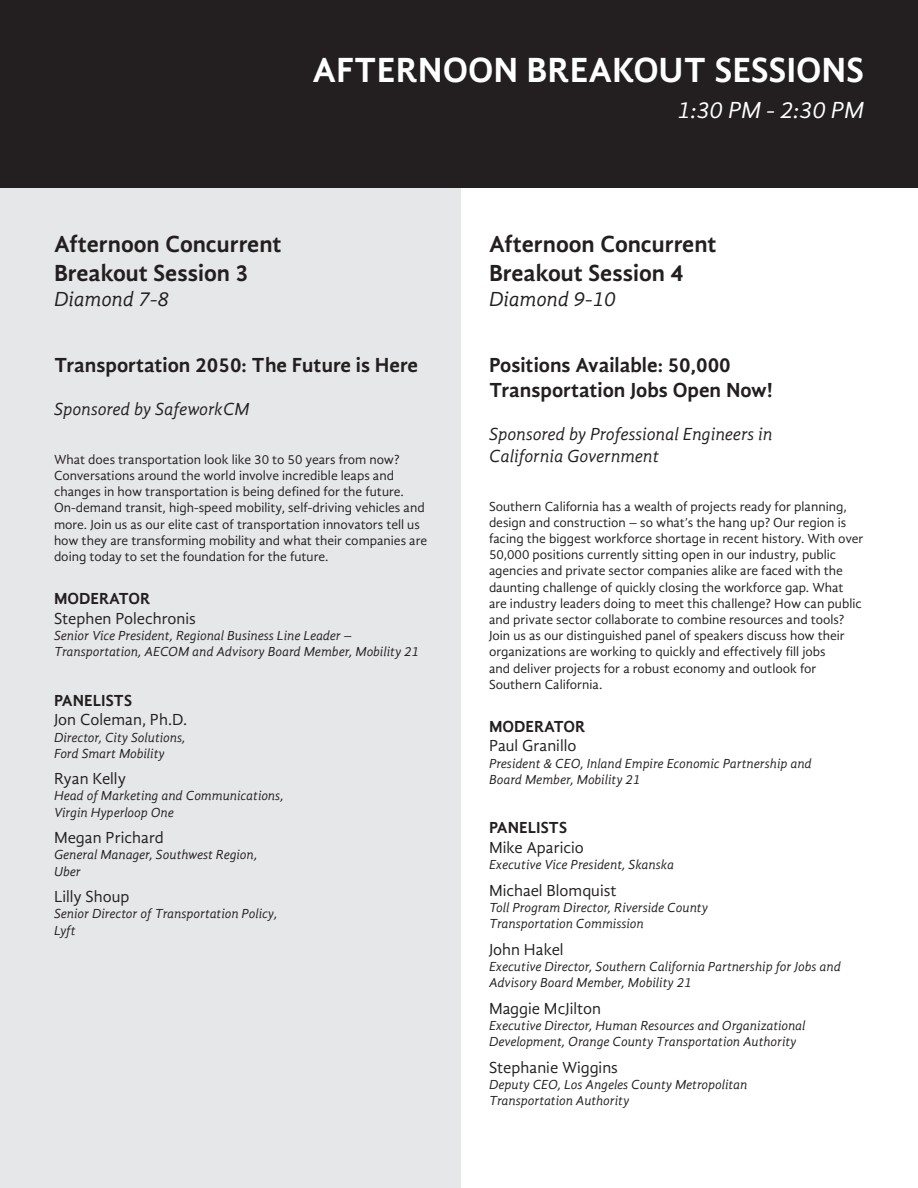
<style>
.page{position:relative;width:918px;height:1188px;background:#fff}
.page>*{position:absolute;margin:0;border:0;box-sizing:border-box;transform-origin:0 0}
.black_bar_titles{font:700 36px "Gandhi Sans";color:#fff}
.t1{font:700 24px/28.8px "Gandhi Sans";color:#231f20}
.black_bar_titles-2{font:italic 24px "Gandhi Sans";color:#fff}
.title_of_panel{font:700 21px/25.2px "Gandhi Sans";color:#231f20}
.room{font:italic 21px "Gandhi Sans";letter-spacing:-.01em;color:#231f20}
.sponsored_by{font:italic 18px/21.6px "Gandhi Sans";color:#231f20}
.copy{font:16.5px "Gandhi Sans";color:#231f20}
.moderator_panelists{font:700 16.5px "Gandhi Sans";color:#231f20}
.panel_description{font:13.5px/16.2px "Gandhi Sans";color:#231f20}
.titles{font:italic 13.5px/16.2px "Gandhi Sans";color:#231f20}
</style>
<div class="page">
<div style="left:0;top:0;width:460px;height:1188px;background:#e6e7e9"></div>
<div style="left:0;top:0;width:918px;height:187px;background:#231f20"></div>
<p class="black_bar_titles" style="left:312px;top:49px;width:553px">AFTERNOON BREAKOUT SESSIONS</p>
<p class="black_bar_titles-2" style="left:677px;top:97px;width:188px">1:30 PM - 2:30 PM</p>
<p class="t1" style="left:54px;top:230px;width:229px">Afternoon Concurrent<br>Breakout Session 3</p>
<p class="room" style="left:54px;top:287px;width:117px">Diamond 7-8</p>
<p class="t1" style="left:489px;top:230px;width:229px">Afternoon Concurrent<br>Breakout Session 4</p>
<p class="room" style="left:489px;top:287px;width:128px">Diamond 9-10</p>
<p class="title_of_panel" style="left:54px;top:352px;width:366px">Transportation 2050: The Future is Here</p>
<p class="sponsored_by" style="left:54px;top:398px;width:197px">Sponsored by SafeworkCM</p>
<p class="panel_description" style="left:54px;top:451px;width:375px">What does transportation look like 30 to 50 years from now?<br>Conversations around the world involve incredible leaps and changes in how transportation is being defined for the future.<br>On-demand transit, high-speed mobility, self-driving vehicles and more. Join us as our elite cast of transportation innovators tell us how they are transforming mobility and what their companies are doing today to set the foundation for the future.</p>
<p class="moderator_panelists" style="left:54px;top:589px;width:98px">MODERATOR</p>
<p class="copy" style="left:54px;top:609px;width:143px">Stephen Polechronis</p>
<p class="titles" style="left:54px;top:627px;width:367px">Senior Vice President, Regional Business Line Leader –<br>Transportation, AECOM and Advisory Board Member, Mobility 21</p>
<p class="moderator_panelists" style="left:54px;top:690px;width:80px">PANELISTS</p>
<p class="copy" style="left:54px;top:710px;width:135px">Jon Coleman, Ph.D.</p>
<p class="titles" style="left:54px;top:729px;width:133px">Director, City Solutions,<br>Ford Smart Mobility</p>
<p class="copy" style="left:54px;top:769px;width:73px">Ryan Kelly</p>
<p class="titles" style="left:54px;top:788px;width:231px">Head of Marketing and Communications,<br>Virgin Hyperloop One</p>
<p class="copy" style="left:54px;top:828px;width:111px">Megan Prichard</p>
<p class="titles" style="left:54px;top:847px;width:205px">General Manager, Southwest Region,<br>Uber</p>
<p class="copy" style="left:54px;top:887px;width:77px">Lilly Shoup</p>
<p class="titles" style="left:54px;top:906px;width:225px">Senior Director of Transportation Policy,<br>Lyft</p>
<p class="title_of_panel" style="left:489px;top:352px;width:286px">Positions Available: 50,000<br>Transportation Jobs Open Now!</p>
<p class="sponsored_by" style="left:489px;top:424px;width:285px">Sponsored by Professional Engineers in<br>California Government</p>
<p class="panel_description" style="left:489px;top:498px;width:376px">Southern California has a wealth of projects ready for planning, design and construction – so what’s the hang up? Our region is facing the biggest workforce shortage in recent history. With over 50,000 positions currently sitting open in our industry, public agencies and private sector companies alike are faced with the daunting challenge of quickly closing the workforce gap. What are industry leaders doing to meet this challenge? How can public and private sector collaborate to combine resources and tools?<br>Join us as our distinguished panel of speakers discuss how their organizations are working to quickly and effectively fill jobs<br>and deliver projects for a robust economy and outlook for Southern California.</p>
<p class="moderator_panelists" style="left:489px;top:717px;width:98px">MODERATOR</p>
<p class="copy" style="left:489px;top:736px;width:89px">Paul Granillo</p>
<p class="titles" style="left:489px;top:755px;width:324px">President &amp; CEO, Inland Empire Economic Partnership and<br>Board Member, Mobility 21</p>
<p class="moderator_panelists" style="left:489px;top:818px;width:80px">PANELISTS</p>
<p class="copy" style="left:489px;top:838px;width:96px">Mike Aparicio</p>
<p class="titles" style="left:489px;top:857px;width:187px">Executive Vice President, Skanska</p>
<p class="copy" style="left:489px;top:881px;width:129px">Michael Blomquist</p>
<p class="titles" style="left:489px;top:899px;width:220px">Toll Program Director, Riverside County<br>Transportation Commission</p>
<p class="copy" style="left:489px;top:940px;width:76px">John Hakel</p>
<p class="titles" style="left:489px;top:958px;width:353px">Executive Director, Southern California Partnership for Jobs and<br>Advisory Board Member, Mobility 21</p>
<p class="copy" style="left:489px;top:999px;width:114px">Maggie McJilton</p>
<p class="titles" style="left:489px;top:1017px;width:318px">Executive Director, Human Resources and Organizational<br>Development, Orange County Transportation Authority</p>
<p class="copy" style="left:489px;top:1058px;width:130px">Stephanie Wiggins</p>
<p class="titles" style="left:489px;top:1076px;width:260px">Deputy CEO, Los Angeles County Metropolitan<br>Transportation Authority</p>
</div>
